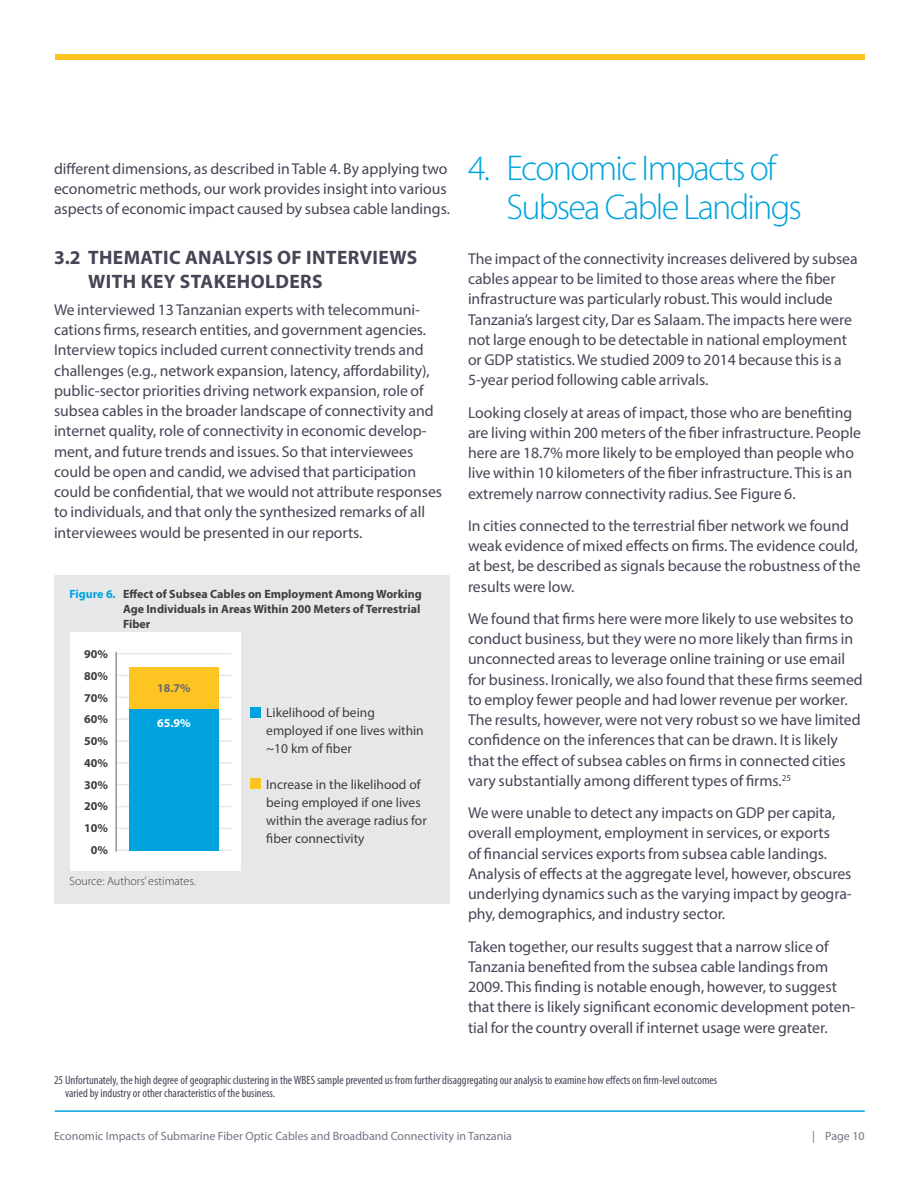
<style>
.page{position:relative;width:918px;height:1188px;background:#fff}
.page>*{position:absolute;margin:0;border:0;box-sizing:border-box;transform-origin:0 0}
.t1{font:300 36px/39px "Myriad Pro";letter-spacing:-.05em;color:#00a3dd}
.body_copy{font:700 19.5px/24px "Myriad Pro";letter-spacing:.02em;color:#474456}
.t2{font:15.75px/20.2px "Myriad Pro";color:#474456}
.t3{font:13.5px/18px "Myriad Pro";color:#3e3e3f}
.t4{font:condensed 12px/13.5px "Myriad Pro";color:#474456}
.Table_Header{font:700 12px/15px "Myriad Pro";color:#3e3e3f}
.t5{font:12px "Myriad Pro";color:#747283}
.Table_Footer_2{font:300 12px "Myriad Pro";color:#3e3e3f}
.Table_Header-2{font:700 12px "Myriad Pro";color:#fff}
.Table_Header-3{font:700 12px "Myriad Pro";color:#6c6d70}
.s1{color:#00a3dd}
</style>
<div class="page">
<div style="left:55px;top:54px;width:810px;height:5px;background:#fec422"></div>
<hr style="left:55px;top:1110px;width:810px;height:2px;background:#00a3dd">
<div style="left:54px;top:575px;width:396px;height:329px;background:#e6e7e9"></div>
<div style="left:70px;top:633px;width:171px;height:238px;background:#fff"></div>
<hr style="left:116px;top:653px;width:116px;height:1px;background:#e6e7e9">
<hr style="left:116px;top:675px;width:116px;height:1px;background:#e6e7e9">
<hr style="left:116px;top:697px;width:116px;height:1px;background:#e6e7e9">
<hr style="left:116px;top:718px;width:116px;height:2px;background:#e6e7e9">
<hr style="left:116px;top:740px;width:116px;height:2px;background:#e6e7e9">
<hr style="left:116px;top:762px;width:116px;height:2px;background:#e6e7e9">
<hr style="left:116px;top:784px;width:116px;height:1px;background:#e6e7e9">
<hr style="left:116px;top:806px;width:116px;height:1px;background:#e6e7e9">
<hr style="left:116px;top:828px;width:116px;height:1px;background:#e6e7e9">
<hr style="left:116px;top:850px;width:116px;height:1px;background:#e6e7e9">
<hr style="left:115px;top:652px;width:2px;height:200px;background:#939598">
<div style="left:129px;top:708px;width:90px;height:143px;background:#00a3dd"></div>
<div style="left:129px;top:668px;width:90px;height:41px;background:#fec422"></div>
<div style="left:251px;top:708px;width:10px;height:10px;background:#00a3dd"></div>
<div style="left:251px;top:778px;width:10px;height:11px;background:#fec422"></div>
<p class="t1" style="left:506px;top:150px;width:297px;text-indent:-38px">4. Economic Impacts of<br>Subsea Cable Landings</p>
<p class="t2" style="left:54px;top:158px;width:397px">different dimensions, as described in Table 4. By applying two econometric methods, our work provides insight into various aspects of economic impact caused by subsea cable landings.</p>
<p class="body_copy" style="left:88px;top:245px;width:331px;text-indent:-34px">3.2 THEMATIC ANALYSIS OF INTERVIEWS<br>WITH KEY STAKEHOLDERS</p>
<p class="t2" style="left:54px;top:299px;width:390px">We interviewed 13 Tanzanian experts with telecommuni&shy;cations firms, research entities, and government agencies.<br>Interview topics included current connectivity trends and challenges (e.g., network expansion, latency, affordability), public-sector priorities driving network expansion, role of subsea cables in the broader landscape of connectivity and internet quality, role of connectivity in economic develop&shy;ment, and future trends and issues. So that interviewees could be open and candid, we advised that participation could be confidential, that we would not attribute responses to individuals, and that only the synthesized remarks of all interviewees would be presented in our reports.</p>
<p class="t2" style="left:468px;top:248px;width:391px">The impact of the connectivity increases delivered by subsea cables appear to be limited to those areas where the fiber infrastructure was particularly robust. This would include Tanzania’s largest city, Dar es Salaam. The impacts here were not large enough to be detectable in national employment or GDP statistics. We studied 2009 to 2014 because this is a 5-year period following cable arrivals.</p>
<p class="t2" style="left:468px;top:402px;width:394px">Looking closely at areas of impact, those who are benefiting are living within 200 meters of the fiber infrastructure. People here are 18.7% more likely to be employed than people who live within 10 kilometers of the fiber infrastructure. This is an extremely narrow connectivity radius. See Figure 6.</p>
<p class="t2" style="left:468px;top:515px;width:394px">In cities connected to the terrestrial fiber network we found weak evidence of mixed effects on firms. The evidence could, at best, be described as signals because the robustness of the results were low.</p>
<p class="t2" style="left:468px;top:608px;width:396px">We found that firms here were more likely to use websites to conduct business, but they were no more likely than firms in unconnected areas to leverage online training or use email for business. Ironically, we also found that these firms seemed to employ fewer people and had lower revenue per worker.<br>The results, however, were not very robust so we have limited confidence on the inferences that can be drawn. It is likely that the effect of subsea cables on firms in connected cities vary substantially among different types of firms.<sup>25</sup></p>
<p class="t2" style="left:468px;top:802px;width:385px">We were unable to detect any impacts on GDP per capita, overall employment, employment in services, or exports<br>of financial services exports from subsea cable landings.<br>Analysis of effects at the aggregate level, however, obscures underlying dynamics such as the varying impact by geogra&shy;phy, demographics, and industry sector.</p>
<p class="t2" style="left:468px;top:936px;width:389px">Taken together, our results suggest that a narrow slice of Tanzania benefited from the subsea cable landings from 2009. This finding is notable enough, however, to suggest that there is likely significant economic development poten&shy;tial for the country overall if internet usage were greater.</p>
<p class="t4" style="left:65px;top:1073px;width:654px;text-indent:-11px">25 Unfortunately, the high degree of geographic clustering in the WBES sample prevented us from further disaggregating our analysis to examine how effects on firm-level outcomes varied by industry or other characteristics of the business.</p>
<p class="Table_Header" style="left:123px;top:586px;width:300px;text-indent:-54px"><span class="s1">Figure 6.</span> Effect of Subsea Cables on Employment Among Working<br>Age Individuals in Areas Within 200 Meters of Terrestrial<br>Fiber</p>
<p class="Table_Header" style="left:84px;top:646px;width:25px">90%</p>
<p class="Table_Header" style="left:84px;top:668px;width:25px">80%</p>
<p class="Table_Header" style="left:84px;top:690px;width:25px">70%</p>
<p class="Table_Header" style="left:84px;top:711px;width:25px">60%</p>
<p class="Table_Header" style="left:84px;top:733px;width:25px">50%</p>
<p class="Table_Header" style="left:84px;top:755px;width:25px">40%</p>
<p class="Table_Header" style="left:84px;top:777px;width:25px">30%</p>
<p class="Table_Header" style="left:84px;top:798px;width:25px">20%</p>
<p class="Table_Header" style="left:84px;top:820px;width:25px">10%</p>
<p class="Table_Header" style="left:91px;top:842px;width:19px">0%</p>
<p class="Table_Header-3" style="left:157px;top:680px;width:35px">18.7%</p>
<p class="t3" style="left:266px;top:703px;width:159px">Likelihood of being employed if one lives within ~10 km of fiber</p>
<p class="t3" style="left:266px;top:775px;width:162px">Increase in the likelihood of being employed if one lives within the average radius for fiber connectivity</p>
<p class="Table_Header-2" style="left:157px;top:715px;width:35px">65.9%</p>
<p class="Table_Footer_2" style="left:69px;top:874px;width:128px">Source: Authors’ estimates.</p>
<p class="t5" style="left:54px;top:1129px;width:460px">Economic Impacts of Submarine Fiber Optic Cables and Broadband Connectivity in Tanzania</p>
<p class="t5" style="left:812px;top:1129px;width:54px">| Page 10</p>
</div>
